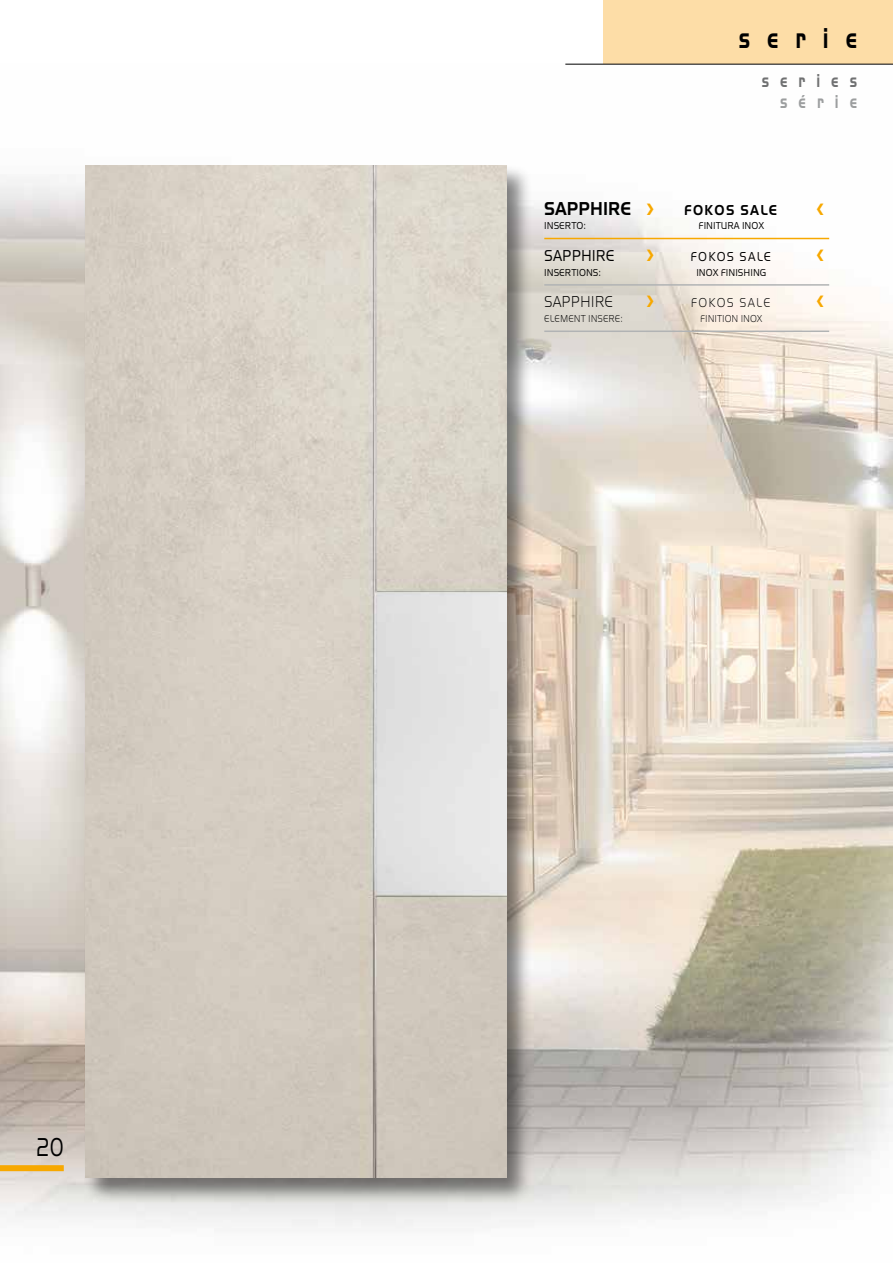
<style>
.page{position:relative;width:893px;height:1263px;background:#fff}
.page>*{position:absolute;margin:0;border:0;box-sizing:border-box;transform-origin:0 0}
.t1{font:700 30px "Handel Gothic ITC Std";letter-spacing:.75em;color:#000;scale:.75 1}
.t2{font:27px "Handel Gothic ITC Std";color:#000;scale:.75 1}
.t3{font:700 19.5px "Handel Gothic ITC Std";color:#000;scale:.9 1}
.t4{font:700 19.5px "Handel Gothic ITC Std";letter-spacing:.75em;color:#707172;scale:.75 1}
.t5{font:700 19.5px "Handel Gothic ITC Std";letter-spacing:.75em;color:#9c9e9f;scale:.75 1}
.t6{font:16.5px "Handel Gothic ITC Std";color:#000;scale:.9 1}
.t7{font:300 16.5px "Handel Gothic ITC Com";color:#000;scale:.9 1}
.t8{font:700 15px "Handel Gothic ITC Std";letter-spacing:.1em;color:#000;scale:.9 1}
.t9{font:13.5px "Handel Gothic ITC Std";letter-spacing:.1em;color:#000;scale:.9 1}
.t10{font:300 13.5px "Handel Gothic ITC Com";letter-spacing:.1em;color:#000;scale:.9 1}
.t11{font:10.5px "Handel Gothic ITC Std";color:#000;scale:.9 1}
.t12{font:300 10.5px "Handel Gothic ITC Com";color:#000;scale:.9 1}
</style>
<div class="page">
<img style="left:0;top:179px;width:893px;height:1050px">
<div style="left:604px;top:0;width:289px;height:64px;background:#fddda7"></div>
<div style="left:0;top:1165px;width:64px;height:6px;background:#f7a800"></div>
<hr style="left:565px;top:64px;width:328px;height:1px;background:#000">
<div style="left:83px;top:164px;width:449px;height:1040px;background:#000;opacity:.5"></div>
<img style="left:85px;top:166px;width:421px;height:1012px">
<hr style="left:544px;top:238px;width:285px;height:1px;background:#f7a800">
<hr style="left:544px;top:284px;width:285px;height:2px;background:#b1b3b4">
<hr style="left:544px;top:330px;width:285px;height:2px;background:#b1b3b4">
<svg style="left:647px;top:203px;width:6px;height:12px"></svg>
<svg style="left:817px;top:203px;width:6px;height:12px"></svg>
<svg style="left:647px;top:250px;width:6px;height:11px"></svg>
<svg style="left:817px;top:250px;width:6px;height:11px"></svg>
<svg style="left:647px;top:296px;width:6px;height:11px"></svg>
<svg style="left:817px;top:296px;width:6px;height:11px"></svg>
<h2 class="t2" style="left:36px;top:1132px;width:39px">20</h2>
<h1 class="t1" style="left:739px;top:21px;width:160px">serie</h1>
<h3 class="t4" style="left:762px;top:69px;width:129px">series</h3>
<h3 class="t5" style="left:780px;top:91px;width:104px">série</h3>
<h3 class="t3" style="left:544px;top:197px;width:98px">SAPPHIRE</h3>
<h3 class="t8" style="left:684px;top:201px;width:105px">FOKOS SALE</h3>
<p class="t11" style="left:544px;top:220px;width:48px">INSERTO:</p>
<p class="t11" style="left:699px;top:220px;width:74px">FINITURA INOX</p>
<h3 class="t6" style="left:544px;top:246px;width:80px">SAPPHIRE</h3>
<p class="t9" style="left:690px;top:249px;width:91px">FOKOS SALE</p>
<p class="t11" style="left:544px;top:266px;width:65px">INSERTIONS:</p>
<p class="t11" style="left:696px;top:266px;width:79px">INOX FINISHING</p>
<h3 class="t7" style="left:544px;top:293px;width:78px">SAPPHIRE</h3>
<p class="t10" style="left:691px;top:296px;width:90px">FOKOS SALE</p>
<p class="t12" style="left:544px;top:313px;width:89px">ELEMENT INSERE:</p>
<p class="t12" style="left:700px;top:313px;width:71px">FINITION INOX</p>
</div>
